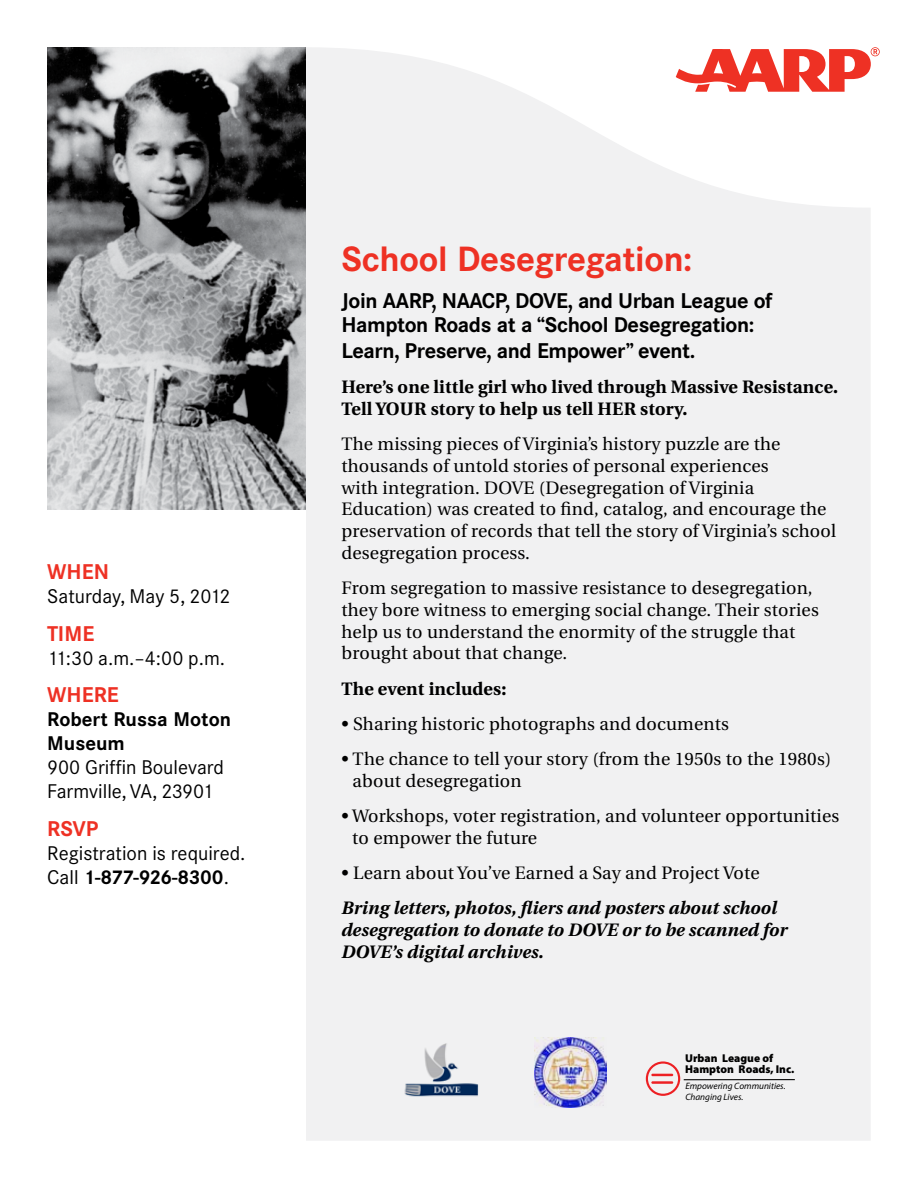
<style>
.page{position:relative;width:918px;height:1188px;background:#fff}
.page>*{position:absolute;margin:0;border:0;box-sizing:border-box;transform-origin:0 0}
.t1{font:700 34.5px "Corporate SBQ";letter-spacing:-.01em;color:#ee3124}
.t2{font:700 21px/24.8px "Corporate SBQ";letter-spacing:-.02em;color:#000}
.t3{font:700 21px "Corporate SBQ";color:#ee3124}
.t4{font:19.5px/24px "Corporate SBQ";color:#000}
.t5{font:700 19.5px/24px "Corporate SBQ";color:#000}
.t6{font:18px/21.8px "Utopia";letter-spacing:.01em;color:#000}
.t7{font:italic 700 18px/21.8px "Utopia";letter-spacing:.01em;color:#000}
.t8{font:700 18px/21.8px "Utopia";letter-spacing:.01em;color:#000}
.t9{font:900 11.4px/11.1px "Myriad Pro";color:#000}
.t10{font:italic 9.3px/11.1px "Myriad Pro";color:#000}
.s1{font-weight:700}
</style>
<div class="page">
<div style="left:306px;top:47px;width:565px;height:1094px;background:#f1f1f2"></div>
<svg style="left:676px;top:47px;width:204px;height:45px"></svg>
<img style="left:47px;top:47px;width:259px;height:462px">
<img style="left:400px;top:1031px;width:89px;height:89px">
<svg style="left:646px;top:1061px;width:34px;height:35px"></svg>
<hr style="left:684px;top:1079px;width:111px;height:1px;background:#000">
<img style="left:534px;top:1038px;width:72px;height:70px">
<p class="t3" style="left:47px;top:559px;width:63px">WHEN</p>
<p class="t4" style="left:47px;top:585px;width:185px">Saturday, May 5, 2012</p>
<p class="t3" style="left:47px;top:621px;width:49px">TIME</p>
<p class="t4" style="left:47px;top:646px;width:179px">11:30 a.m.–4:00 p.m.</p>
<p class="t3" style="left:47px;top:682px;width:73px">WHERE</p>
<p class="t5" style="left:47px;top:708px;width:185px">Robert Russa Moton<br>Museum</p>
<p class="t4" style="left:47px;top:756px;width:178px">900 Griffin Boulevard<br>Farmville, VA, 23901</p>
<p class="t3" style="left:47px;top:816px;width:53px">RSVP</p>
<p class="t4" style="left:47px;top:841px;width:200px">Registration is required.<br>Call <span class="s1">1-877-926-8300</span>.</p>
<h1 class="t1" style="left:342px;top:238px;width:352px">School Desegregation:</h1>
<p class="t2" style="left:342px;top:289px;width:433px">Join AARP, NAACP, DOVE, and Urban League of<br>Hampton Roads at a “School Desegregation:<br>Learn, Preserve, and Empower” event.</p>
<p class="t8" style="left:342px;top:376px;width:498px">Here’s one little girl who lived through Massive Resistance.<br>Tell YOUR story to help us tell HER story.</p>
<p class="t6" style="left:342px;top:434px;width:496px">The missing pieces of Virginia’s history puzzle are the thousands of untold stories of personal experiences<br>with integration. DOVE (Desegregation of Virginia Education) was created to find, catalog, and encourage the preservation of records that tell the story of Virginia’s school desegregation process.</p>
<p class="t6" style="left:342px;top:577px;width:479px">From segregation to massive resistance to desegregation, they bore witness to emerging social change. Their stories help us to understand the enormity of the struggle that brought about that change.</p>
<p class="t8" style="left:342px;top:678px;width:166px">The event includes:</p>
<p class="t6" style="left:342px;top:713px;width:389px">• Sharing historic photographs and documents</p>
<p class="t6" style="left:353px;top:748px;width:480px;text-indent:-11px">• The chance to tell your story (from the 1950s to the 1980s) about desegregation</p>
<p class="t6" style="left:352px;top:805px;width:489px;text-indent:-11px">• Workshops, voter registration, and volunteer opportunities to empower the future</p>
<p class="t6" style="left:342px;top:862px;width:420px">• Learn about You’ve Earned a Say and Project Vote</p>
<p class="t7" style="left:342px;top:897px;width:448px">Bring letters, photos, fliers and posters about school desegregation to donate to DOVE or to be scanned for<br>DOVE’s digital archives.</p>
<p class="t9" style="left:685px;top:1052px;width:111px">Urban League of<br>Hampton Roads, Inc.</p>
<p class="t10" style="left:685px;top:1080px;width:102px">Empowering Communities.<br>Changing Lives.</p>
</div>
